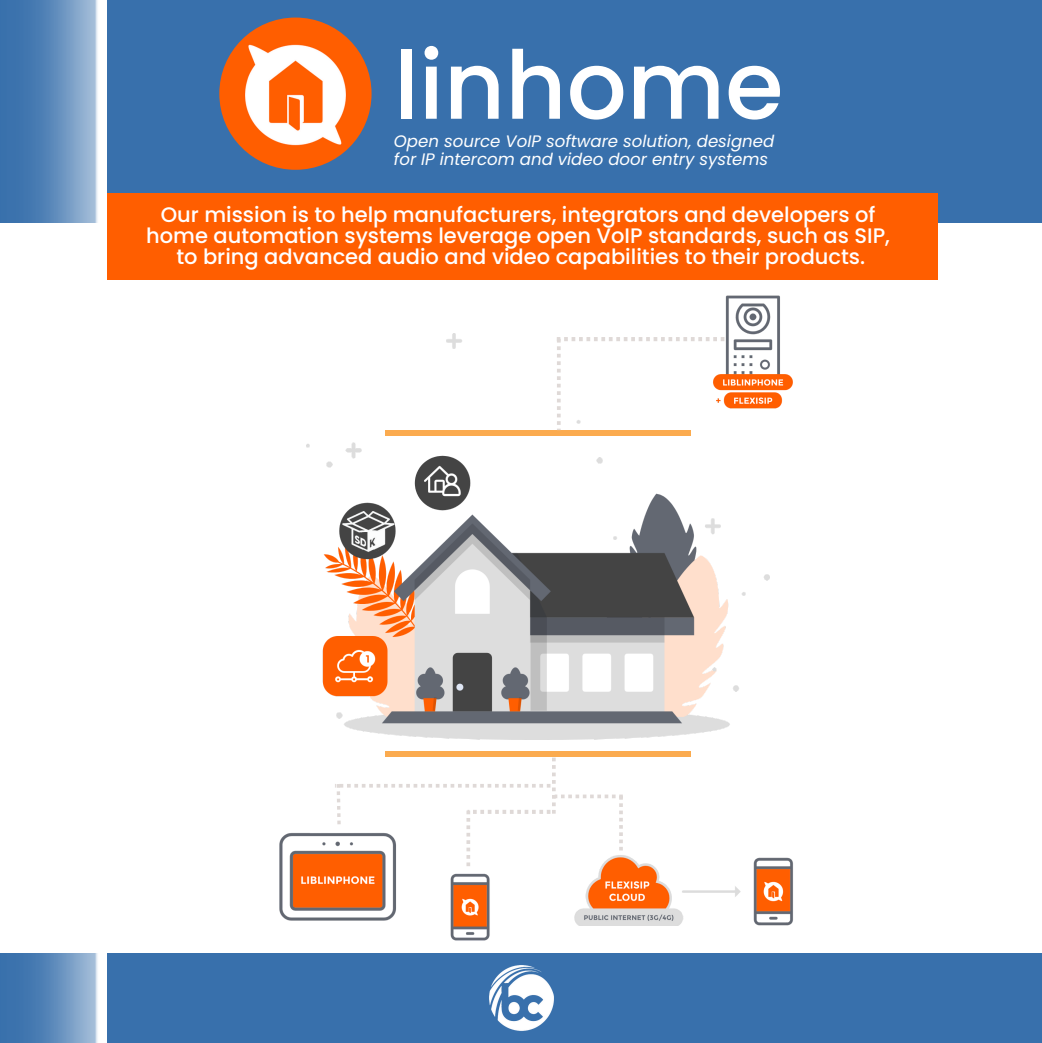
<style>
.page{position:relative;width:1042px;height:1043px;background:#fff}
.page>*{position:absolute;margin:0;border:0;box-sizing:border-box;transform-origin:0 0}
.t1{font:500 94.5px "Poppins";color:#fff}
.t2{font:500 21px/21px "Poppins";color:#fff;text-align:center}
.t3{font:italic 16.62px/18.4px "Poppins";color:#fff}
</style>
<div class="page">
<div style="left:0;top:0;width:1041px;height:1041px;background:#3870ac"></div>
<div style="left:0;top:223px;width:1041px;height:729px;background:#fff"></div>
<div style="left:219px;top:18px;width:152px;height:152px;background:#ff5e00;border-radius:50%"></div>
<img style="left:245px;top:44px;width:101px;height:102px">
<img style="left:489px;top:965px;width:65px;height:66px">
<div style="left:385px;top:751px;width:305px;height:5px;background:#fbab4f"></div>
<img style="left:279px;top:833px;width:117px;height:88px">
<img style="left:450px;top:873px;width:40px;height:68px">
<img style="left:574px;top:855px;width:219px;height:70px">
<svg style="left:335px;top:757px;width:287px;height:108px"></svg>
<div style="left:104px;top:193px;width:833px;height:87px;background:#ff5e00"></div>
<img style="left:2px;top:0;width:105px;height:1041px">
<img style="left:306px;top:333px;width:463px;height:406px">
<div style="left:533px;top:461px;width:67px;height:70px;background:#fff;border-radius:50%"></div>
<div style="left:626px;top:371px;width:114px;height:119px;background:#fff;border-radius:50%"></div>
<img style="left:341px;top:508px;width:54px;height:44px">
<div style="left:406px;top:443px;width:77px;height:70px;background:#fff;border-radius:50%"></div>
<div style="left:450px;top:377px;width:77px;height:69px;background:#fff;border-radius:50%"></div>
<img style="left:406px;top:450px;width:73px;height:64px">
<div style="left:519px;top:320px;width:84px;height:84px;background:#fff;border-radius:50%"></div>
<div style="left:519px;top:342px;width:73px;height:72px;background:#fff;border-radius:50%"></div>
<div style="left:385px;top:430px;width:305px;height:6px;background:#fbab4f"></div>
<img style="left:711px;top:295px;width:82px;height:115px">
<svg style="left:556px;top:337px;width:168px;height:93px"></svg>
<div style="left:782px;top:287px;width:90px;height:89px;background:#fff;border-radius:50%"></div>
<h1 class="t1" style="left:394px;top:19px;width:391px">linhome</h1>
<p class="t3" style="left:394px;top:132px;width:382px">Open source VoIP software solution, designed for IP intercom and video door entry systems</p>
<p class="t2" style="left:146px;top:204px;width:745px">Our mission is to help manufacturers, integrators and developers of home automation systems leverage open VoIP standards, such as SIP, to bring advanced audio and video capabilities to their products.</p>
</div>
